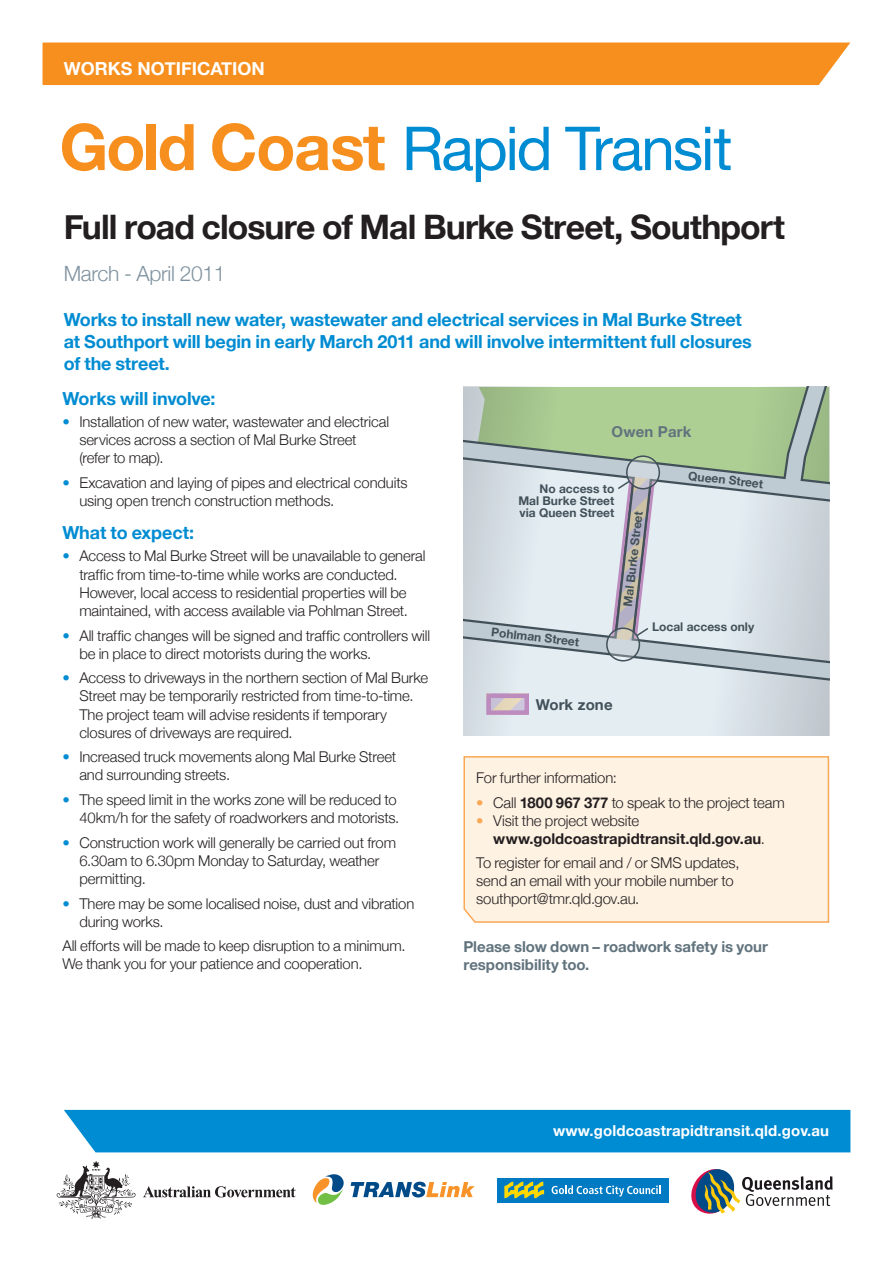
<style>
.page{position:relative;width:893px;height:1263px;background:#fff}
.page>*{position:absolute;margin:0;border:0;box-sizing:border-box;transform-origin:0 0}
.t1{font:60.75px "Helvetica Neue";letter-spacing:-.035em;color:#008cd2}
.t2{font:700 33.75px "Helvetica Neue";letter-spacing:-.025em;color:#231f20}
.t3{font:300 21px "Helvetica Neue";letter-spacing:-.015em;color:#7f929f}
.t4{font:700 18px/22px "Helvetica Neue";letter-spacing:-.01em;color:#008cd2}
.t5{font:700 18px "Helvetica Neue";color:#fff}
.t6{font:700 15px/18px "Helvetica Neue";letter-spacing:-.005em;color:#61737d}
.t7{font:700 15px "Helvetica Neue";letter-spacing:.01em;color:#fff}
.t8{font:700 15px "Helvetica Neue";letter-spacing:.01em;color:#425159}
.t9{font:300 14.85px/18.1px "Helvetica Neue";letter-spacing:-.01em;color:#231f20}
.t10{font:700 14.85px/18px "Helvetica Neue";color:#231f20}
.t11{font:700 12px/12px "Helvetica Neue";color:#425159;text-align:justify}
.s1{font-weight:700;font-size:64.35px;color:#f68f1e}
.s2{color:#008cd2}
.s3{color:#f9a855}
.s4{font-weight:700}
.s5{font-weight:300;color:#f9a855}
.s6{font-weight:300}
</style>
<div class="page">
<div style="left:43px;top:43px;width:807px;height:42px;background:#f68f1e"></div>
<div style="left:64px;top:1110px;width:786px;height:42px;background:#008cd2"></div>
<svg style="left:691px;top:1169px;width:142px;height:45px"></svg>
<svg style="left:312px;top:1174px;width:163px;height:31px"></svg>
<svg style="left:143px;top:1186px;width:153px;height:11px"></svg>
<svg style="left:57px;top:1161px;width:79px;height:58px"></svg>
<div style="left:497px;top:1178px;width:171px;height:24px;background:#007bc3"></div>
<svg style="left:552px;top:1185px;width:108px;height:11px"></svg>
<svg style="left:504px;top:1181px;width:40px;height:17px"></svg>
<div style="left:463px;top:756px;width:367px;height:167px;background:#fef2e3"></div>
<svg style="left:463px;top:387px;width:366px;height:349px;background:#c9d6d0"></svg>
<div style="left:486px;top:693px;width:43px;height:22px;border:4px solid #bd8cbf"></div>
<p class="t5" style="left:64px;top:58px;width:202px">WORKS NOTIFICATION</p>
<h1 class="t1" style="left:60px;top:112px;width:674px"><span class="s1">Gold Coast</span> Rapid Transit</h1>
<h2 class="t2" style="left:64px;top:206px;width:723px">Full road closure of Mal Burke Street, Southport</h2>
<h3 class="t3" style="left:64px;top:260px;width:163px">March - April 2011</h3>
<p class="t4" style="left:64px;top:308px;width:690px">Works to install new water, wastewater and electrical services in Mal Burke Street at Southport will begin in early March 2011 and will involve intermittent full closures of the street.</p>
<p class="t4" style="left:62px;top:387px;width:155px">Works will involve:</p>
<p class="t9" style="left:79px;top:412px;width:311px;text-indent:-17px"><span class="s2">•</span> Installation of new water, wastewater and electrical services across a section of Mal Burke Street (refer to map).</p>
<p class="t9" style="left:79px;top:473px;width:330px;text-indent:-17px"><span class="s2">•</span> Excavation and laying of pipes and electrical conduits using open trench construction methods.</p>
<p class="t4" style="left:62px;top:521px;width:133px">What to expect:</p>
<p class="t9" style="left:79px;top:547px;width:348px;text-indent:-17px"><span class="s2">•</span> Access to Mal Burke Street will be unavailable to general traffic from time-to-time while works are conducted.<br>However, local access to residential properties will be maintained, with access available via Pohlman Street.</p>
<p class="t9" style="left:79px;top:626px;width:352px;text-indent:-17px"><span class="s2">•</span> All traffic changes will be signed and traffic controllers will be in place to direct motorists during the works.</p>
<p class="t9" style="left:79px;top:668px;width:350px;text-indent:-17px"><span class="s2">•</span> Access to driveways in the northern section of Mal Burke Street may be temporarily restricted from time-to-time.<br>The project team will advise residents if temporary closures of driveways are required.</p>
<p class="t9" style="left:79px;top:748px;width:318px;text-indent:-17px"><span class="s2">•</span> Increased truck movements along Mal Burke Street and surrounding streets.</p>
<p class="t9" style="left:62px;top:790px;width:339px;text-align:right"><span class="s2">•</span> The speed limit in the works zone will be reduced to<br>40km/h for the safety of roadworkers and motorists.</p>
<p class="t9" style="left:79px;top:833px;width:318px;text-indent:-17px"><span class="s2">•</span> Construction work will generally be carried out from<br>6.30am to 6.30pm Monday to Saturday, weather permitting.</p>
<p class="t9" style="left:79px;top:894px;width:336px;text-indent:-17px"><span class="s2">•</span> There may be some localised noise, dust and vibration during works.</p>
<p class="t9" style="left:62px;top:937px;width:345px">All efforts will be made to keep disruption to a minimum.<br>We thank you for your patience and cooperation.</p>
<p class="t6" style="left:611px;top:423px;width:81px">Owen Park</p>
<p class="t11" style="left:689px;top:470px;width:77px;rotate:6deg">Queen Street</p>
<p class="t11" style="left:518px;top:482px;width:98px;text-indent:21px">No access to Mal Burke Street via Queen Street</p>
<p class="t11" style="left:622px;top:606px;width:98px;rotate:-84deg">Mal Burke Street</p>
<p class="t11" style="left:652px;top:621px;width:104px">Local access only</p>
<p class="t11" style="left:492px;top:626px;width:90px;rotate:6deg">Pohlman Street</p>
<p class="t8" style="left:536px;top:695px;width:78px">Work zone</p>
<p class="t9" style="left:476px;top:768px;width:142px">For further information:</p>
<p class="t9" style="left:476px;top:793px;width:310px"><span class="s3">•</span> Call <span class="s4">1800 967 377</span> to speak to the project team</p>
<p class="t10" style="left:493px;top:811px;width:273px;text-indent:-17px"><span class="s5">•</span> <span class="s6">Visit the project website </span>www.goldcoastrapidtransit.qld.gov.au<span class="s6">.</span></p>
<p class="t9" style="left:476px;top:853px;width:265px">To register for email and / or SMS updates, send an email with your mobile number to southport@tmr.qld.gov.au.</p>
<p class="t6" style="left:463px;top:937px;width:306px">Please slow down – roadwork safety is your responsibility too.</p>
<p class="t7" style="left:553px;top:1121px;width:278px">www.goldcoastrapidtransit.qld.gov.au</p>
</div>
